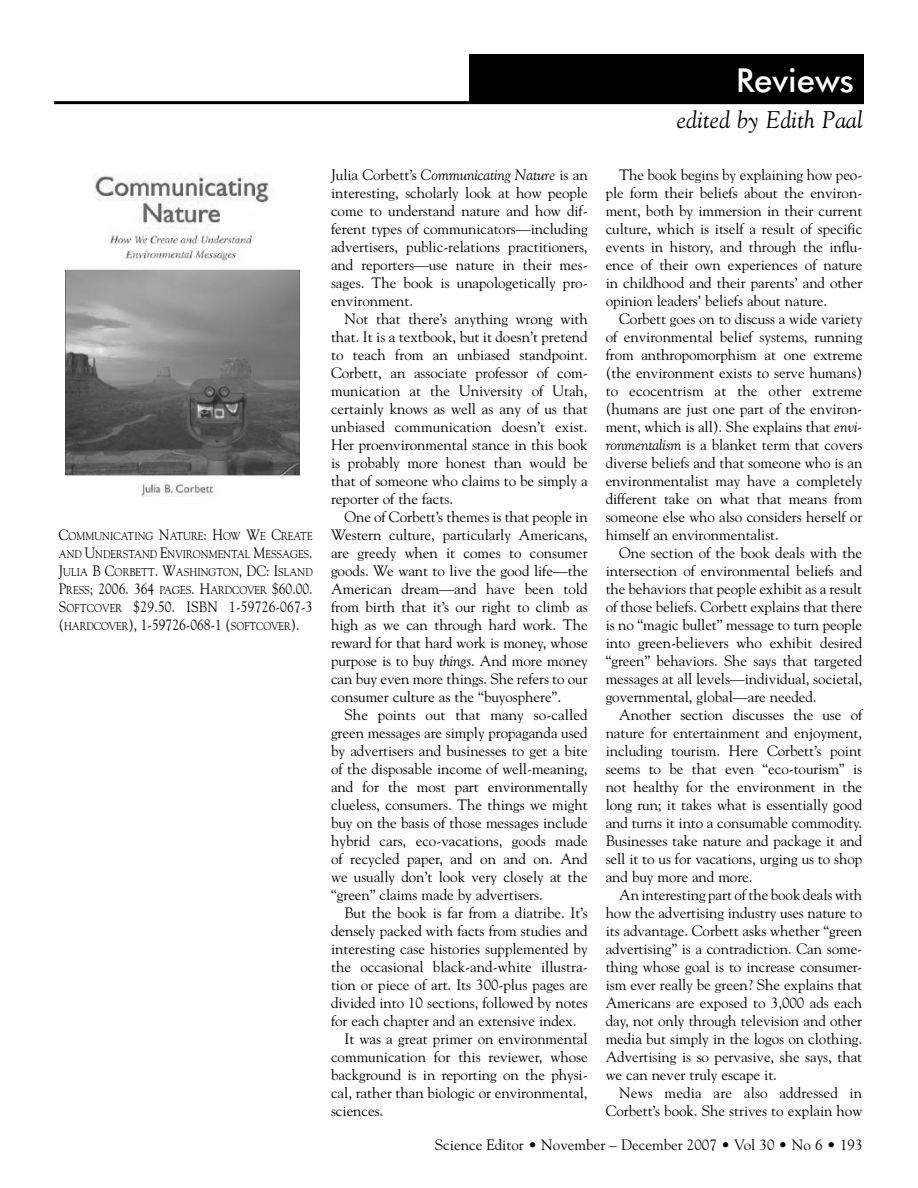
<style>
.page{position:relative;width:918px;height:1188px;background:#fff}
.page>*{position:absolute;margin:0;border:0;box-sizing:border-box;transform-origin:0 0}
.t1{font:500 33px "Futura BT";color:#fff}
.t2{font:italic 24px "Goudy";letter-spacing:.01em;color:#000}
.t3{font:15px/18px "Goudy";letter-spacing:-.005em;color:#000;text-align:justify}
.t4{font:15px/18px "Goudy";letter-spacing:-.005em;color:#000;text-align:justify;scale:.9 1}
.t5{font:11.25px/18px "Goudy";color:#000;text-align:justify;scale:.9 1}
.s1{font-size:15px}
.s2{font-size:11.25px}
.s3{font-style:italic}
</style>
<div class="page">
<hr style="left:54px;top:101px;width:810px;height:3px;background:#000">
<div style="left:470px;top:54px;width:394px;height:50px;background:#000"></div>
<img style="left:66px;top:173px;width:234px;height:324px">
<p class="t5" style="left:59px;top:528px;width:284px"><span class="s1">C</span>OMMUNICATING <span class="s1">N</span>ATURE<span class="s1">: H</span>OW <span class="s1">W</span>E <span class="s1">C</span>REATE AND <span class="s1">U</span>NDERSTAND <span class="s1">E</span>NVIRONMENTAL <span class="s1">M</span>ESSAGES<span class="s1">.<br>J</span>ULIA <span class="s1">B C</span>ORBETT<span class="s1">. W</span>ASHINGTON<span class="s1">, DC: I</span>SLAND</p>
<p class="t4" style="left:59px;top:580px;width:284px">P<span class="s2">RESS</span>; 2006. 364 <span class="s2">PAGES</span>. H<span class="s2">ARDCOVER</span> $60.00.<br>S<span class="s2">OFTCOVER</span> $29.50. ISBN 1-59726-067-3 (<span class="s2">HARDCOVER</span>), 1-59726-068-1 (<span class="s2">SOFTCOVER</span>).</p>
<p class="t3" style="left:331px;top:166px;width:258px">Julia Corbett’s <span class="s3">Communicating Nature</span> is an interesting, scholarly look at how people come to understand nature and how dif&shy;ferent types of communicators—including advertisers, public-relations practitioners, and reporters—use nature in their mes&shy;sages. The book is unapologetically pro&shy;environment.</p>
<p class="t3" style="left:331px;top:310px;width:258px;text-indent:14px">Not that there’s anything wrong with that. It is a textbook, but it doesn’t pretend to teach from an unbiased standpoint.<br>Corbett, an associate professor of com&shy;munication at the University of Utah, certainly knows as well as any of us that unbiased communication doesn’t exist.<br>Her proenvironmental stance in this book is probably more honest than would be that of someone who claims to be simply a reporter of the facts.</p>
<p class="t3" style="left:331px;top:509px;width:258px;text-indent:14px">One of Corbett’s themes is that people in Western culture, particularly Americans, are greedy when it comes to consumer goods. We want to live the good life—the American dream—and have been told from birth that it’s our right to climb as high as we can through hard work. The reward for that hard work is money, whose purpose is to buy <span class="s3">things</span>. And more money can buy even more things. She refers to our consumer culture as the “buyosphere”.</p>
<p class="t3" style="left:331px;top:707px;width:258px;text-indent:14px">She points out that many so-called green messages are simply propaganda used by advertisers and businesses to get a bite of the disposable income of well-meaning, and for the most part environmentally clueless, consumers. The things we might buy on the basis of those messages include hybrid cars, eco-vacations, goods made of recycled paper, and on and on. And we usually don’t look very closely at the “green” claims made by advertisers.</p>
<p class="t3" style="left:345px;top:905px;width:245px">But the book is far from a diatribe. It’s</p>
<p class="t3" style="left:331px;top:923px;width:258px">densely packed with facts from studies and</p>
<p class="t3" style="left:331px;top:941px;width:258px">interesting case histories supplemented by</p>
<p class="t3" style="left:331px;top:959px;width:258px">the occasional black-and-white illustra-</p>
<p class="t3" style="left:331px;top:977px;width:258px">tion or piece of art. Its 300-plus pages are</p>
<p class="t3" style="left:331px;top:995px;width:258px">divided into 10 sections, followed by notes</p>
<p class="t3" style="left:331px;top:1013px;width:247px">for each chapter and an extensive index.</p>
<p class="t3" style="left:345px;top:1031px;width:245px">It was a great primer on environmental</p>
<p class="t3" style="left:331px;top:1049px;width:258px">communication for this reviewer, whose</p>
<p class="t3" style="left:331px;top:1067px;width:258px">background is in reporting on the physi-</p>
<p class="t3" style="left:331px;top:1085px;width:258px">cal, rather than biologic or environmental,</p>
<p class="t3" style="left:331px;top:1103px;width:54px">sciences.</p>
<h1 class="t1" style="left:736px;top:64px;width:119px">Reviews</h1>
<h2 class="t2" style="left:677px;top:107px;width:187px">edited by Edith Paal</h2>
<p class="t3" style="left:606px;top:167px;width:258px;text-indent:14px">The book begins by explaining how peo&shy;ple form their beliefs about the environ&shy;ment, both by immersion in their current culture, which is itself a result of specific events in history, and through the influ&shy;ence of their own experiences of nature in childhood and their parents’ and other opinion leaders’ beliefs about nature.</p>
<p class="t3" style="left:606px;top:311px;width:258px;text-indent:14px">Corbett goes on to discuss a wide variety of environmental belief systems, running from anthropomorphism at one extreme (the environment exists to serve humans) to ecocentrism at the other extreme (humans are just one part of the environ&shy;ment, which is all). She explains that <span class="s3">envi&shy;ronmentalism</span> is a blanket term that covers diverse beliefs and that someone who is an environmentalist may have a completely different take on what that means from someone else who also considers herself or himself an environmentalist.</p>
<p class="t3" style="left:606px;top:545px;width:258px;text-indent:14px">One section of the book deals with the intersection of environmental beliefs and the behaviors that people exhibit as a result of those beliefs. Corbett explains that there is no “magic bullet” message to turn people into green-believers who exhibit desired “green” behaviors. She says that targeted messages at all levels—individual, societal, governmental, global—are needed.</p>
<p class="t3" style="left:606px;top:707px;width:258px;text-indent:14px">Another section discusses the use of nature for entertainment and enjoyment, including tourism. Here Corbett’s point seems to be that even “eco-tourism” is not healthy for the environment in the long run; it takes what is essentially good and turns it into a consumable commodity.<br>Businesses take nature and package it and sell it to us for vacations, urging us to shop and buy more and more.</p>
<p class="t3" style="left:606px;top:887px;width:258px;text-indent:14px">An interesting part of the book deals with how the advertising industry uses nature to its advantage. Corbett asks whether “green advertising” is a contradiction. Can some&shy;thing whose goal is to increase consumer&shy;ism ever really be green? She explains that Americans are exposed to 3,000 ads each day, not only through television and other media but simply in the logos on clothing.<br>Advertising is so pervasive, she says, that we can never truly escape it.</p>
<p class="t3" style="left:606px;top:1085px;width:258px;text-align:right">News media are also addressed in<br>Corbett’s book. She strives to explain how</p>
<p class="t3" style="left:435px;top:1137px;width:429px">Science Editor • November – December 2007 • Vol 30 • No 6 • 193</p>
</div>
